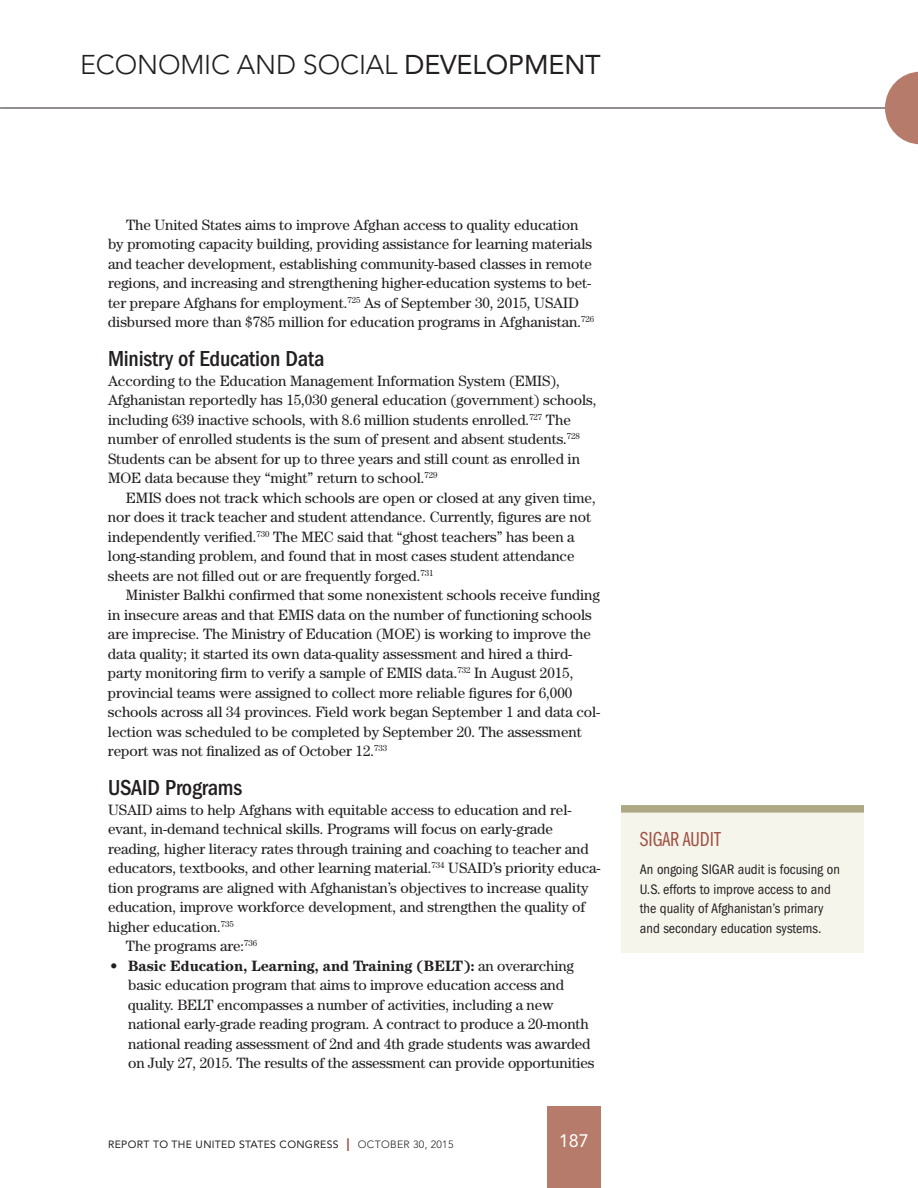
<style>
.page{position:relative;width:918px;height:1188px;background:#fff}
.page>*{position:absolute;margin:0;border:0;box-sizing:border-box;transform-origin:0 0}
.t1{font:300 27px "Avenir LT Std";letter-spacing:-.005em;color:#231f20}
.t2{font:500 condensed 22.5px "ITC Franklin Gothic Std";letter-spacing:-.01em;color:#231f20}
.t3{font:21px "ITC Franklin Gothic Std Bk Cp";color:#a05243}
.t4{font:18px "Avenir LT Std";color:#fff}
.t5{font:15px/19.5px "Century Std";letter-spacing:-.005em;color:#231f20}
.t6{font:condensed 14.25px/19.5px "ITC Franklin Gothic Std";color:#231f20}
.t7{font:10.5px "Avenir LT Std";letter-spacing:.03em;color:#231f20}
.s1{font-weight:400}
.s2{font-weight:700}
.s3{font-size:18px;color:#a05243}
.s4{font-weight:300}
</style>
<div class="page">
<hr style="left:0;top:108px;width:918px;height:1px;background:#231f20">
<svg style="left:885px;top:72px;width:33px;height:72px"></svg>
<div style="left:547px;top:1107px;width:54px;height:81px;background:#b67b6a"></div>
<div style="left:621px;top:805px;width:243px;height:147px;background:#f6f5ec"></div>
<div style="left:621px;top:805px;width:243px;height:8px;background:#aea984"></div>
<h1 class="t1" style="left:80px;top:49px;width:522px">ECONOMIC AND SOCIAL <span class="s1">DEVELOPMENT</span></h1>
<p class="t5" style="left:108px;top:214px;width:488px;text-indent:18px">The United States aims to improve Afghan access to quality education by promoting capacity building, providing assistance for learning materials and teacher development, establishing community-based classes in remote regions, and increasing and strengthening higher-education systems to bet&shy;ter prepare Afghans for employment.<sup>725</sup> As of September 30, 2015, USAID disbursed more than $785 million for education programs in Afghanistan.<sup>726</sup></p>
<h2 class="t2" style="left:108px;top:346px;width:218px">Ministry of Education Data</h2>
<p class="t5" style="left:108px;top:370px;width:490px">According to the Education Management Information System (EMIS), Afghanistan reportedly has 15,030 general education (government) schools, including 639 inactive schools, with 8.6 million students enrolled.<sup>727</sup> The number of enrolled students is the sum of present and absent students.<sup>728<br></sup>Students can be absent for up to three years and still count as enrolled in MOE data because they “might” return to school.<sup>729</sup></p>
<p class="t5" style="left:108px;top:487px;width:489px;text-indent:18px">EMIS does not track which schools are open or closed at any given time, nor does it track teacher and student attendance. Currently, figures are not independently verified.<sup>730</sup> The MEC said that “ghost teachers” has been a long-standing problem, and found that in most cases student attendance sheets are not filled out or are frequently forged.<sup>731</sup></p>
<p class="t5" style="left:108px;top:585px;width:494px;text-indent:18px">Minister Balkhi confirmed that some nonexistent schools receive funding in insecure areas and that EMIS data on the number of functioning schools are imprecise. The Ministry of Education (MOE) is working to improve the data quality; it started its own data-quality assessment and hired a third&shy;party monitoring firm to verify a sample of EMIS data.<sup>732</sup> In August 2015, provincial teams were assigned to collect more reliable figures for 6,000 schools across all 34 provinces. Field work began September 1 and data col&shy;lection was scheduled to be completed by September 20. The assessment report was not finalized as of October 12.<sup>733</sup></p>
<h2 class="t2" style="left:108px;top:775px;width:136px">USAID Programs</h2>
<p class="t5" style="left:108px;top:799px;width:465px">USAID aims to help Afghans with equitable access to education and rel-</p>
<p class="t5" style="left:108px;top:819px;width:446px">evant, in-demand technical skills. Programs will focus on early-grade</p>
<p class="t5" style="left:108px;top:838px;width:482px">reading, higher literacy rates through training and coaching to teacher and</p>
<p class="t5" style="left:108px;top:858px;width:494px">educators, textbooks, and other learning material.<sup>734</sup> USAID’s priority educa-</p>
<p class="t5" style="left:108px;top:877px;width:482px">tion programs are aligned with Afghanistan’s objectives to increase quality</p>
<p class="t5" style="left:108px;top:897px;width:479px">education, improve workforce development, and strengthen the quality of</p>
<p class="t5" style="left:108px;top:916px;width:127px">higher education.<sup>735</sup></p>
<p class="t5" style="left:126px;top:936px;width:133px">The programs are:<sup>736</sup></p>
<p class="t5" style="left:128px;top:955px;width:468px;text-indent:-18px">• <span class="s2">Basic Education, Learning, and Training (BELT):</span> an overarching basic education program that aims to improve education access and quality. BELT encompasses a number of activities, including a new national early-grade reading program. A contract to produce a 20-month national reading assessment of 2nd and 4th grade students was awarded on July 27, 2015. The results of the assessment can provide opportunities</p>
<p class="t7" style="left:108px;top:1138px;width:347px">REPORT TO THE UNITED STATES CONGRESS <span class="s3">I</span> <span class="s4">OCTOBER 30, 2015</span></p>
<p class="t4" style="left:559px;top:1131px;width:32px">187</p>
<h3 class="t3" style="left:640px;top:828px;width:83px">SIGAR Audit</h3>
<p class="t6" style="left:640px;top:860px;width:202px">An ongoing SIGAR audit is focusing on U.S. efforts to improve access to and the quality of Afghanistan’s primary and secondary education systems.</p>
</div>
